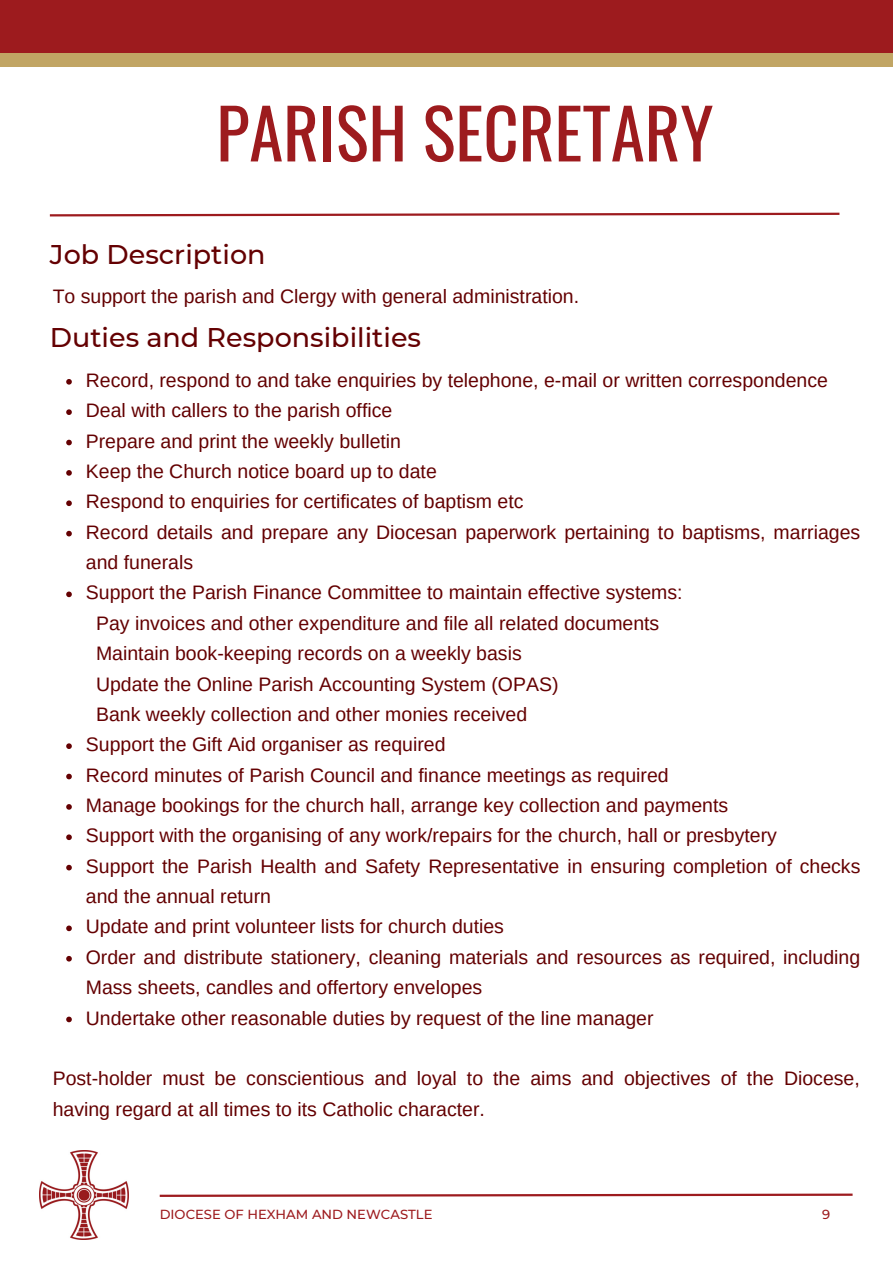
<style>
.page{position:relative;width:893px;height:1264px;background:#fff}
.page>*{position:absolute;margin:0;border:0;box-sizing:border-box;transform-origin:0 0}
.t1{font:68.7px "Oswald";color:#9d1b1e}
.t2{font:500 27px "Montserrat";color:#640002}
.t3{font:19.5px/30.3px "Arimo";color:#640002}
.t4{font:500 13.05px "Montserrat";color:#9d1b1e}
</style>
<div class="page">
<div style="left:0;top:0;width:892px;height:66px;background:#c1a564"></div>
<div style="left:0;top:0;width:892px;height:53px;background:#9d1b1e"></div>
<svg style="left:159px;top:1193px;width:694px;height:4px"></svg>
<img style="left:40px;top:1150px;width:88px;height:88px">
<svg style="left:66px;top:379px;width:6px;height:5px"></svg>
<svg style="left:66px;top:409px;width:6px;height:6px"></svg>
<svg style="left:66px;top:440px;width:6px;height:5px"></svg>
<svg style="left:66px;top:470px;width:6px;height:5px"></svg>
<svg style="left:66px;top:500px;width:6px;height:6px"></svg>
<svg style="left:66px;top:531px;width:6px;height:5px"></svg>
<svg style="left:66px;top:591px;width:6px;height:6px"></svg>
<svg style="left:66px;top:743px;width:6px;height:6px"></svg>
<svg style="left:66px;top:773px;width:6px;height:6px"></svg>
<svg style="left:66px;top:804px;width:6px;height:5px"></svg>
<svg style="left:66px;top:834px;width:6px;height:6px"></svg>
<svg style="left:66px;top:864px;width:6px;height:6px"></svg>
<svg style="left:66px;top:925px;width:6px;height:6px"></svg>
<svg style="left:66px;top:956px;width:6px;height:5px"></svg>
<svg style="left:66px;top:1016px;width:6px;height:6px"></svg>
<svg style="left:49px;top:212px;width:791px;height:5px"></svg>
<p class="t1" style="left:216px;top:79px;width:498px">PARISH SECRETARY</p>
<p class="t2" style="left:50px;top:238px;width:217px">Job Description</p>
<p class="t3" style="left:53px;top:281px;width:528px">To support the parish and Clergy with general administration.</p>
<p class="t2" style="left:50px;top:321px;width:372px">Duties and Responsibilities</p>
<p class="t3" style="left:86px;top:365px;width:743px">Record, respond to and take enquiries by telephone, e-mail or written correspondence</p>
<p class="t3" style="left:86px;top:395px;width:308px">Deal with callers to the parish office</p>
<p class="t3" style="left:86px;top:425px;width:317px">Prepare and print the weekly bulletin</p>
<p class="t3" style="left:86px;top:456px;width:352px">Keep the Church notice board up to date</p>
<p class="t3" style="left:86px;top:486px;width:439px">Respond to enquiries for certificates of baptism etc</p>
<p class="t3" style="left:86px;top:517px;width:775px">Record details and prepare any Diocesan paperwork pertaining to baptisms, marriages and funerals</p>
<p class="t3" style="left:86px;top:577px;width:598px">Support the Parish Finance Committee to maintain effective systems:</p>
<p class="t3" style="left:96px;top:608px;width:565px">Pay invoices and other expenditure and file all related documents</p>
<p class="t3" style="left:96px;top:638px;width:427px">Maintain book-keeping records on a weekly basis</p>
<p class="t3" style="left:96px;top:668px;width:464px">Update the Online Parish Accounting System (OPAS)</p>
<p class="t3" style="left:96px;top:699px;width:432px">Bank weekly collection and other monies received</p>
<p class="t3" style="left:86px;top:729px;width:361px">Support the Gift Aid organiser as required</p>
<p class="t3" style="left:86px;top:759px;width:584px">Record minutes of Parish Council and finance meetings as required</p>
<p class="t3" style="left:86px;top:790px;width:644px">Manage bookings for the church hall, arrange key collection and payments</p>
<p class="t3" style="left:86px;top:820px;width:692px">Support with the organising of any work/repairs for the church, hall or presbytery</p>
<p class="t3" style="left:86px;top:850px;width:776px">Support the Parish Health and Safety Representative in ensuring completion of checks and the annual return</p>
<p class="t3" style="left:86px;top:911px;width:419px">Update and print volunteer lists for church duties</p>
<p class="t3" style="left:86px;top:941px;width:775px">Order and distribute stationery, cleaning materials and resources as required, including<br>Mass sheets, candles and offertory envelopes</p>
<p class="t3" style="left:86px;top:1002px;width:569px">Undertake other reasonable duties by request of the line manager</p>
<p class="t3" style="left:53px;top:1063px;width:808px">Post-holder must be conscientious and loyal to the aims and objectives of the Diocese, having regard at all times to its Catholic character.</p>
<p class="t4" style="left:160px;top:1205px;width:274px">DIOCESE OF HEXHAM AND NEWCASTLE</p>
<p class="t4" style="left:822px;top:1205px;width:10px">9</p>
</div>
